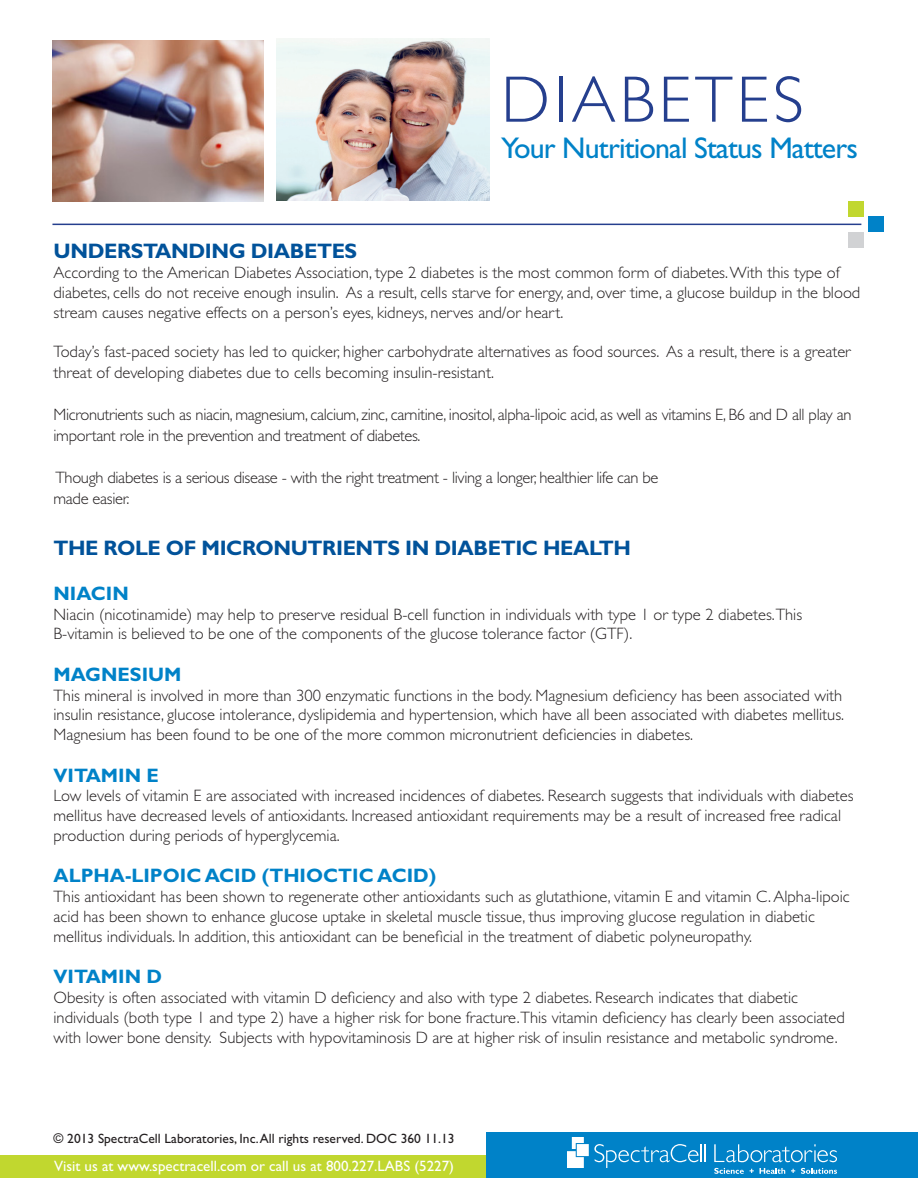
<style>
.page{position:relative;width:918px;height:1188px;background:#fff}
.page>*{position:absolute;margin:0;border:0;box-sizing:border-box;transform-origin:0 0}
.t1{font:300 66px "Gill Sans Std";letter-spacing:.06em;color:#253f8e}
.t2{font:30px "Gill Sans Std";letter-spacing:-.03em;color:#0082c8}
.t3{font:700 21px "Gill Sans Std";letter-spacing:-.02em;color:#01529a}
.t4{font:700 19.5px "Gill Sans Std";color:#0082c8}
.t5{font:300 16.5px/19.8px "Gill Sans Std";color:#231f20}
.t6{font:300 16.5px/21px "Gill Sans Std";letter-spacing:-.02em;color:#231f20}
.t7{font:15px "Gill Sans";color:#fff}
.t8{font:13.5px "Gill Sans Std";color:#231f20}
</style>
<div class="page">
<div style="left:486px;top:1132px;width:432px;height:46px;background:#0082c8"></div>
<div style="left:0;top:1155px;width:486px;height:23px;background:#c1d72f"></div>
<svg style="left:714px;top:1144px;width:123px;height:18px"></svg>
<svg style="left:714px;top:1168px;width:30px;height:6px"></svg>
<svg style="left:750px;top:1169px;width:4px;height:4px"></svg>
<svg style="left:760px;top:1168px;width:25px;height:6px"></svg>
<svg style="left:791px;top:1169px;width:4px;height:4px"></svg>
<svg style="left:801px;top:1168px;width:36px;height:6px"></svg>
<svg style="left:567px;top:1137px;width:138px;height:31px"></svg>
<img style="left:52px;top:40px;width:212px;height:161px">
<img style="left:276px;top:39px;width:213px;height:162px">
<div style="left:868px;top:216px;width:16px;height:16px;background:#0082c8"></div>
<div style="left:848px;top:232px;width:16px;height:15px;background:#d1d2d4"></div>
<div style="left:848px;top:201px;width:16px;height:15px;background:#c1d72f"></div>
<hr style="left:52px;top:224px;width:809px;height:1px;background:#253f8e">
<p class="t1" style="left:501px;top:62px;width:304px">DIABETES</p>
<p class="t2" style="left:501px;top:130px;width:358px">Your Nutritional Status Matters</p>
<p class="t3" style="left:54px;top:239px;width:305px">UNDERSTANDING DIABETES</p>
<p class="t5" style="left:54px;top:263px;width:808px">According to the American Diabetes Association, type 2 diabetes is the most common form of diabetes. With this type of diabetes, cells do not receive enough insulin. As a result, cells starve for energy, and, over time, a glucose buildup in the blood stream causes negative effects on a person’s eyes, kidneys, nerves and/or heart.</p>
<p class="t5" style="left:54px;top:341px;width:799px;line-height:21px">Today’s fast-paced society has led to quicker, higher carbohydrate alternatives as food sources. As a result, there is a greater threat of developing diabetes due to cells becoming insulin-resistant.</p>
<p class="t6" style="left:54px;top:404px;width:800px">Micronutrients such as niacin, magnesium, calcium, zinc, carnitine, inositol, alpha-lipoic acid, as well as vitamins E, B6 and D all play an important role in the prevention and treatment of diabetes.</p>
<p class="t6" style="left:54px;top:467px;width:606px">Though diabetes is a serious disease - with the right treatment - living a longer, healthier life can be made easier.</p>
<p class="t3" style="left:54px;top:535px;width:579px">THE ROLE OF MICRONUTRIENTS IN DIABETIC HEALTH</p>
<p class="t4" style="left:54px;top:582px;width:77px">NIACIN</p>
<p class="t5" style="left:54px;top:604px;width:750px">Niacin (nicotinamide) may help to preserve residual B-cell function in individuals with type 1 or type 2 diabetes.This<br>B-vitamin is believed to be one of the components of the glucose tolerance factor (GTF).</p>
<p class="t4" style="left:54px;top:663px;width:129px">MAGNESIUM</p>
<p class="t5" style="left:54px;top:685px;width:792px;text-align:justify">This mineral is involved in more than 300 enzymatic functions in the body. Magnesium deficiency has been associated with insulin resistance, glucose intolerance, dyslipidemia and hypertension, which have all been associated with diabetes mellitus.<br>Magnesium has been found to be one of the more common micronutrient deficiencies in diabetes.</p>
<p class="t4" style="left:54px;top:763px;width:107px">VITAMIN E</p>
<p class="t5" style="left:54px;top:786px;width:802px">Low levels of vitamin E are associated with increased incidences of diabetes. Research suggests that individuals with diabetes mellitus have decreased levels of antioxidants. Increased antioxidant requirements may be a result of increased free radical production during periods of hyperglycemia.</p>
<p class="t4" style="left:54px;top:864px;width:384px">ALPHA-LIPOIC ACID (THIOCTIC ACID)</p>
<p class="t5" style="left:54px;top:887px;width:798px">This antioxidant has been shown to regenerate other antioxidants such as glutathione, vitamin E and vitamin C. Alpha-lipoic acid has been shown to enhance glucose uptake in skeletal muscle tissue, thus improving glucose regulation in diabetic mellitus individuals. In addition, this antioxidant can be beneficial in the treatment of diabetic polyneuropathy.</p>
<p class="t4" style="left:54px;top:965px;width:110px">VITAMIN D</p>
<p class="t5" style="left:54px;top:988px;width:793px">Obesity is often associated with vitamin D deficiency and also with type 2 diabetes. Research indicates that diabetic individuals (both type 1 and type 2) have a higher risk for bone fracture.This vitamin deficiency has clearly been associated with lower bone density. Subjects with hypovitaminosis D are at higher risk of insulin resistance and metabolic syndrome.</p>
<p class="t8" style="left:54px;top:1131px;width:403px">© 2013 SpectraCell Laboratories, Inc. All rights reserved. DOC 360 11.13</p>
<p class="t7" style="left:54px;top:1158px;width:402px">Visit us at www.spectracell.com or call us at 800.227.LABS (5227)</p>
</div>
